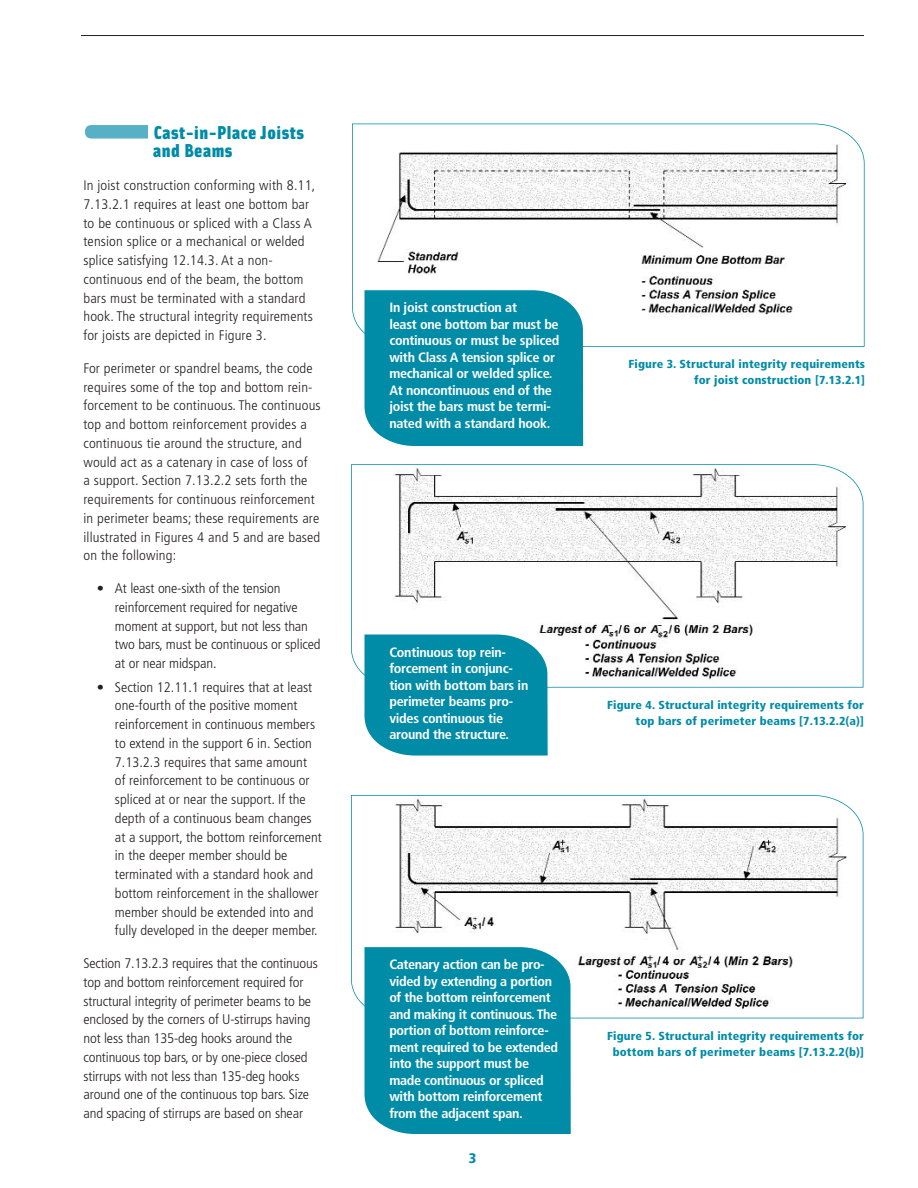
<style>
.page{position:relative;width:918px;height:1188px;background:#fff}
.page>*{position:absolute;margin:0;border:0;box-sizing:border-box;transform-origin:0 0}
.t1{font:900 18.75px/18.8px "Solex";letter-spacing:.025em;color:#008ba7}
.t2{font:300 condensed 13.8px/18.8px "Frutiger";color:#231f20;scale:1.05 1}
.t3{font:900 condensed 13.8px "Frutiger";color:#008ba7;scale:1.05 1}
.t4{font:700 condensed 13.5px/16.5px "Frutiger";letter-spacing:-.02em;color:#fff;scale:1.05 1}
.t5{font:900 condensed 11.7px/15.8px "Frutiger";letter-spacing:.01em;color:#008ba7;text-align:right;scale:1.05 1}
</style>
<div class="page">
<svg style="left:85px;top:125px;width:63px;height:14px"></svg>
<svg style="left:351px;top:464px;width:512px;height:224px"></svg>
<svg style="left:352px;top:124px;width:513px;height:223px"></svg>
<svg style="left:351px;top:795px;width:512px;height:223px"></svg>
<div style="left:364px;top:290px;width:219px;height:156px;background:#008ba7"></div>
<div style="left:364px;top:634px;width:184px;height:122px;background:#008ba7"></div>
<div style="left:364px;top:947px;width:207px;height:187px;background:#008ba7"></div>
<hr style="left:81px;top:35px;width:783px;height:1px;background:#231f20">
<h1 class="t1" style="left:153px;top:123px;width:152px">Cast-in-Place Joists and Beams</h1>
<p class="t2" style="left:83px;top:177px;width:222px">In joist construction conforming with 8.11, 7.13.2.1 requires at least one bottom bar to be continuous or spliced with a Class A tension splice or a mechanical or welded splice satisfying 12.14.3. At a non&shy;continuous end of the beam, the bottom bars must be terminated with a standard hook. The structural integrity requirements for joists are depicted in Figure 3.</p>
<p class="t2" style="left:83px;top:360px;width:228px">For perimeter or spandrel beams, the code requires some of the top and bottom rein&shy;forcement to be continuous. The continuous top and bottom reinforcement provides a continuous tie around the structure, and would act as a catenary in case of loss of<br>a support. Section 7.13.2.2 sets forth the requirements for continuous reinforcement in perimeter beams; these requirements are illustrated in Figures 4 and 5 and are based on the following:</p>
<p class="t2" style="left:115px;top:580px;width:197px;text-indent:-18px">• At least one-sixth of the tension reinforcement required for negative moment at support, but not less than two bars, must be continuous or spliced at or near midspan.</p>
<p class="t2" style="left:115px;top:679px;width:199px;text-indent:-18px">• Section 12.11.1 requires that at least one-fourth of the positive moment reinforcement in continuous members to extend in the support 6 in. Section 7.13.2.3 requires that same amount<br>of reinforcement to be continuous or spliced at or near the support. If the depth of a continuous beam changes at a support, the bottom reinforcement in the deeper member should be terminated with a standard hook and bottom reinforcement in the shallower member should be extended into and fully developed in the deeper member.</p>
<p class="t2" style="left:83px;top:955px;width:225px">Section 7.13.2.3 requires that the continuous top and bottom reinforcement required for structural integrity of perimeter beams to be enclosed by the corners of U-stirrups having not less than 135-deg hooks around the continuous top bars, or by one-piece closed stirrups with not less than 135-deg hooks around one of the continuous top bars. Size and spacing of stirrups are based on shear</p>
<p class="t4" style="left:389px;top:300px;width:164px">In joist construction at<br>least one bottom bar must be continuous or must be spliced with Class A tension splice or mechanical or welded splice.<br>At noncontinuous end of the joist the bars must be termi&shy;nated with a standard hook.</p>
<p class="t5" style="left:628px;top:357px;width:227px">Figure 3. Structural integrity requirements for joist construction [7.13.2.1]</p>
<p class="t4" style="left:389px;top:645px;width:134px">Continuous top rein&shy;forcement in conjunc&shy;tion with bottom bars in perimeter beams pro&shy;vides continuous tie around the structure.</p>
<p class="t5" style="left:607px;top:698px;width:246px">Figure 4. Structural integrity requirements for top bars of perimeter beams [7.13.2.2(a)]</p>
<p class="t4" style="left:389px;top:957px;width:162px">Catenary action can be pro&shy;vided by extending a portion of the bottom reinforcement and making it continuous.The portion of bottom reinforce&shy;ment required to be extended into the support must be made continuous or spliced with bottom reinforcement from the adjacent span.</p>
<p class="t3" style="left:469px;top:1153px;width:9px">3</p>
<p class="t5" style="left:607px;top:1029px;width:246px;text-align:center">Figure 5. Structural integrity requirements for bottom bars of perimeter beams [7.13.2.2(b)]</p>
</div>
